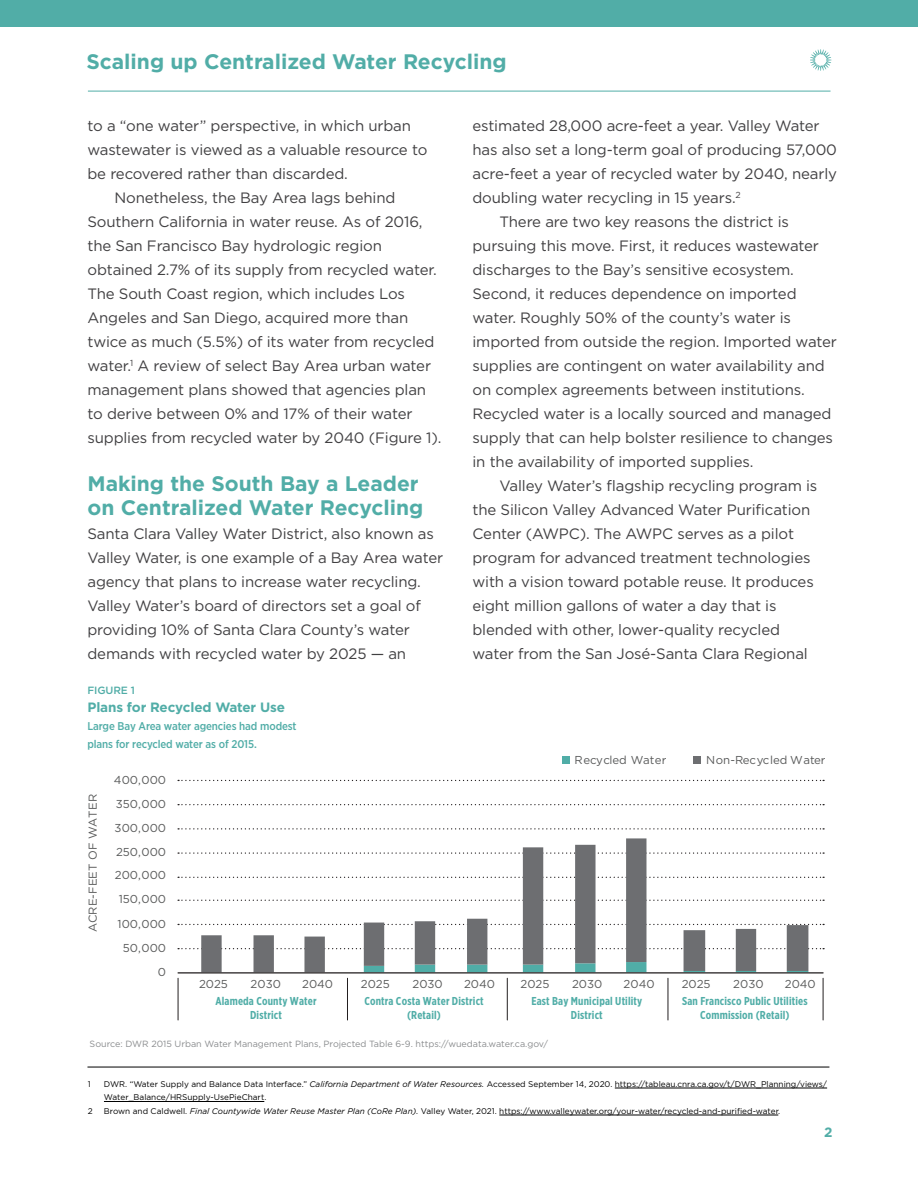
<style>
.page{position:relative;width:918px;height:1188px;background:#fff}
.page>*{position:absolute;margin:0;border:0;box-sizing:border-box;transform-origin:0 0}
.t1{font:700 21px/24px "Gotham";color:#51ada7}
.t2{font:15px/24px "Gotham";letter-spacing:-.01em;color:#414042}
.t3{font:700 13.5px "Gotham";letter-spacing:-.01em;color:#51ada7}
.t4{font:11.4px "Gotham";color:#595a5a}
.t5{font:700 11.4px/13.8px "Gotham X Narrow";letter-spacing:.015em;color:#50ada7;text-align:center}
.t6{font:500 11.25px/18px "Gotham Narrow";letter-spacing:-.01em;color:#51ada7}
.t7{font:500 10.5px "Gotham";letter-spacing:-.01em;color:#51ada7}
.t8{font:9px "Gotham";color:#8a8c8e}
.t9{font:8.25px/13.5px "Gotham";color:#000}
.s1{font-style:italic}
</style>
<div class="page">
<div style="left:0;top:0;width:918px;height:27px;background:#51ada7"></div>
<svg style="left:810px;top:49px;width:21px;height:22px"></svg>
<hr style="left:88px;top:91px;width:743px;height:1px;background:#51ada7">
<hr style="left:615px;top:1088px;width:212px;height:1px;background:#000">
<hr style="left:104px;top:1101px;width:160px;height:1px;background:#000">
<hr style="left:499px;top:1115px;width:279px;height:1px;background:#000">
<hr style="left:87px;top:1067px;width:742px;height:1px;background:#000">
<svg style="left:178px;top:780px;width:646px;height:1px"></svg>
<svg style="left:178px;top:804px;width:646px;height:1px"></svg>
<svg style="left:178px;top:828px;width:646px;height:2px"></svg>
<svg style="left:178px;top:852px;width:646px;height:2px"></svg>
<svg style="left:178px;top:877px;width:646px;height:1px"></svg>
<svg style="left:178px;top:900px;width:646px;height:1px"></svg>
<svg style="left:178px;top:924px;width:646px;height:1px"></svg>
<svg style="left:178px;top:948px;width:646px;height:1px"></svg>
<svg style="left:201px;top:838px;width:607px;height:134px"></svg>
<hr style="left:178px;top:972px;width:645px;height:2px;background:#231f20">
<hr style="left:178px;top:978px;width:1px;height:42px;background:#231f20">
<hr style="left:347px;top:978px;width:1px;height:42px;background:#231f20">
<hr style="left:507px;top:978px;width:1px;height:42px;background:#231f20">
<hr style="left:668px;top:978px;width:1px;height:42px;background:#231f20">
<hr style="left:823px;top:978px;width:1px;height:42px;background:#231f20">
<div style="left:562px;top:756px;width:8px;height:8px;background:#50ada7"></div>
<div style="left:693px;top:756px;width:8px;height:8px;background:#6d6e71"></div>
<h1 class="t1" style="left:86px;top:49px;width:422px">Scaling up Centralized Water Recycling</h1>
<p class="t2" style="left:87px;top:113px;width:325px">to a “one water” perspective, in which urban</p>
<p class="t2" style="left:87px;top:137px;width:341px">wastewater is viewed as a valuable resource to</p>
<p class="t2" style="left:87px;top:161px;width:262px">be recovered rather than discarded.</p>
<p class="t2" style="left:114px;top:185px;width:282px">Nonetheless, the Bay Area lags behind</p>
<p class="t2" style="left:87px;top:209px;width:337px">Southern California in water reuse. As of 2016,</p>
<p class="t2" style="left:87px;top:233px;width:296px">the San Francisco Bay hydrologic region</p>
<p class="t2" style="left:87px;top:257px;width:351px">obtained 2.7% of its supply from recycled water.</p>
<p class="t2" style="left:87px;top:281px;width:319px">The South Coast region, which includes Los</p>
<p class="t2" style="left:87px;top:305px;width:322px">Angeles and San Diego, acquired more than</p>
<p class="t2" style="left:87px;top:329px;width:349px">twice as much (5.5%) of its water from recycled</p>
<p class="t2" style="left:87px;top:353px;width:345px">water.<sup>1</sup> A review of select Bay Area urban water</p>
<p class="t2" style="left:87px;top:377px;width:340px">management plans showed that agencies plan</p>
<p class="t2" style="left:87px;top:401px;width:327px">to derive between 0% and 17% of their water</p>
<p class="t2" style="left:87px;top:425px;width:356px">supplies from recycled water by 2040 (Figure 1).</p>
<h1 class="t1" style="left:87px;top:471px;width:337px">Making the South Bay a Leader on Centralized Water Recycling</h1>
<p class="t2" style="left:87px;top:521px;width:357px">Santa Clara Valley Water District, also known as Valley Water, is one example of a Bay Area water agency that plans to increase water recycling.<br>Valley Water’s board of directors set a goal of providing 10% of Santa Clara County’s water demands with recycled water by 2025 — an</p>
<p class="t7" style="left:87px;top:684px;width:49px">FIGURE 1</p>
<p class="t3" style="left:87px;top:699px;width:199px">Plans for Recycled Water Use</p>
<p class="t6" style="left:87px;top:717px;width:211px">Large Bay Area water agencies had modest plans for recycled water as of 2015.</p>
<p class="t4" style="left:87px;top:932px;width:139px;rotate:-90deg">ACRE-FEET OF WATER</p>
<p class="t4" style="left:114px;top:773px;width:54px">400,000</p>
<p class="t4" style="left:116px;top:798px;width:52px">350,000</p>
<p class="t4" style="left:115px;top:822px;width:53px">300,000</p>
<p class="t4" style="left:116px;top:846px;width:52px">250,000</p>
<p class="t4" style="left:115px;top:869px;width:53px">200,000</p>
<p class="t4" style="left:119px;top:893px;width:49px">150,000</p>
<p class="t4" style="left:118px;top:917px;width:50px">100,000</p>
<p class="t4" style="left:123px;top:942px;width:45px">50,000</p>
<p class="t4" style="left:158px;top:966px;width:10px">0</p>
<p class="t2" style="left:472px;top:113px;width:349px">estimated 28,000 acre-feet a year. Valley Water</p>
<p class="t2" style="left:472px;top:137px;width:366px">has also set a long-term goal of producing 57,000</p>
<p class="t2" style="left:472px;top:161px;width:366px">acre-feet a year of recycled water by 2040, nearly</p>
<p class="t2" style="left:472px;top:185px;width:270px">doubling water recycling in 15 years.<sup>2</sup></p>
<p class="t2" style="left:500px;top:209px;width:291px">There are two key reasons the district is</p>
<p class="t2" style="left:473px;top:233px;width:348px">pursuing this move. First, it reduces wastewater</p>
<p class="t2" style="left:473px;top:257px;width:323px">discharges to the Bay’s sensitive ecosystem.</p>
<p class="t2" style="left:473px;top:281px;width:326px">Second, it reduces dependence on imported</p>
<p class="t2" style="left:473px;top:305px;width:320px">water. Roughly 50% of the county’s water is</p>
<p class="t2" style="left:473px;top:329px;width:366px">imported from outside the region. Imported water</p>
<p class="t2" style="left:473px;top:353px;width:354px">supplies are contingent on water availability and</p>
<p class="t2" style="left:473px;top:377px;width:334px">on complex agreements between institutions.</p>
<p class="t2" style="left:473px;top:401px;width:361px">Recycled water is a locally sourced and managed</p>
<p class="t2" style="left:473px;top:425px;width:362px">supply that can help bolster resilience to changes</p>
<p class="t2" style="left:473px;top:449px;width:283px">in the availability of imported supplies.</p>
<p class="t2" style="left:500px;top:473px;width:319px">Valley Water’s flagship recycling program is</p>
<p class="t2" style="left:473px;top:497px;width:339px">the Silicon Valley Advanced Water Purification</p>
<p class="t2" style="left:473px;top:521px;width:323px">Center (AWPC). The AWPC serves as a pilot</p>
<p class="t2" style="left:473px;top:545px;width:340px">program for advanced treatment technologies</p>
<p class="t2" style="left:473px;top:569px;width:343px">with a vision toward potable reuse. It produces</p>
<p class="t2" style="left:473px;top:593px;width:306px">eight million gallons of water a day that is</p>
<p class="t2" style="left:473px;top:617px;width:309px">blended with other, lower-quality recycled</p>
<p class="t2" style="left:473px;top:641px;width:337px">water from the San José-Santa Clara Regional</p>
<p class="t4" style="left:575px;top:753px;width:93px">Recycled Water</p>
<p class="t4" style="left:706px;top:753px;width:121px">Non-Recycled Water</p>
<p class="t4" style="left:199px;top:977px;width:30px">2025</p>
<p class="t4" style="left:251px;top:977px;width:32px">2030</p>
<p class="t4" style="left:302px;top:977px;width:32px">2040</p>
<p class="t4" style="left:361px;top:977px;width:30px">2025</p>
<p class="t4" style="left:412px;top:977px;width:32px">2030</p>
<p class="t4" style="left:464px;top:977px;width:32px">2040</p>
<p class="t4" style="left:520px;top:977px;width:30px">2025</p>
<p class="t4" style="left:572px;top:977px;width:32px">2030</p>
<p class="t4" style="left:624px;top:977px;width:32px">2040</p>
<p class="t4" style="left:682px;top:977px;width:30px">2025</p>
<p class="t4" style="left:733px;top:977px;width:32px">2030</p>
<p class="t4" style="left:785px;top:977px;width:32px">2040</p>
<p class="t5" style="left:215px;top:994px;width:103px">Alameda County Water<br>District</p>
<p class="t5" style="left:364px;top:994px;width:121px">Contra Costa Water District (Retail)</p>
<p class="t5" style="left:531px;top:994px;width:112px">East Bay Municipal Utility<br>District</p>
<p class="t5" style="left:682px;top:994px;width:127px">San Francisco Public Utilities<br>Commission (Retail)</p>
<p class="t8" style="left:90px;top:1039px;width:460px">Source: DWR 2015 Urban Water Management Plans, Projected Table 6-9. https://wuedata.water.ca.gov/</p>
<p class="t9" style="left:88px;top:1077px;width:4px">1</p>
<p class="t9" style="left:104px;top:1077px;width:725px">DWR. “Water Supply and Balance Data Interface.” <span class="s1">California Department of Water Resources.</span> Accessed September 14, 2020. https://tableau.cnra.ca.gov/t/DWR_Planning/views/<br>Water_Balance/HRSupply-UsePieChart.</p>
<p class="t9" style="left:88px;top:1104px;width:6px">2</p>
<p class="t9" style="left:104px;top:1104px;width:678px">Brown and Caldwell. <span class="s1">Final Countywide Water Reuse Master Plan (CoRe Plan).</span> Valley Water, 2021. https://www.valleywater.org/your-water/recycled-and-purified-water.</p>
<p class="t3" style="left:824px;top:1124px;width:10px">2</p>
</div>
